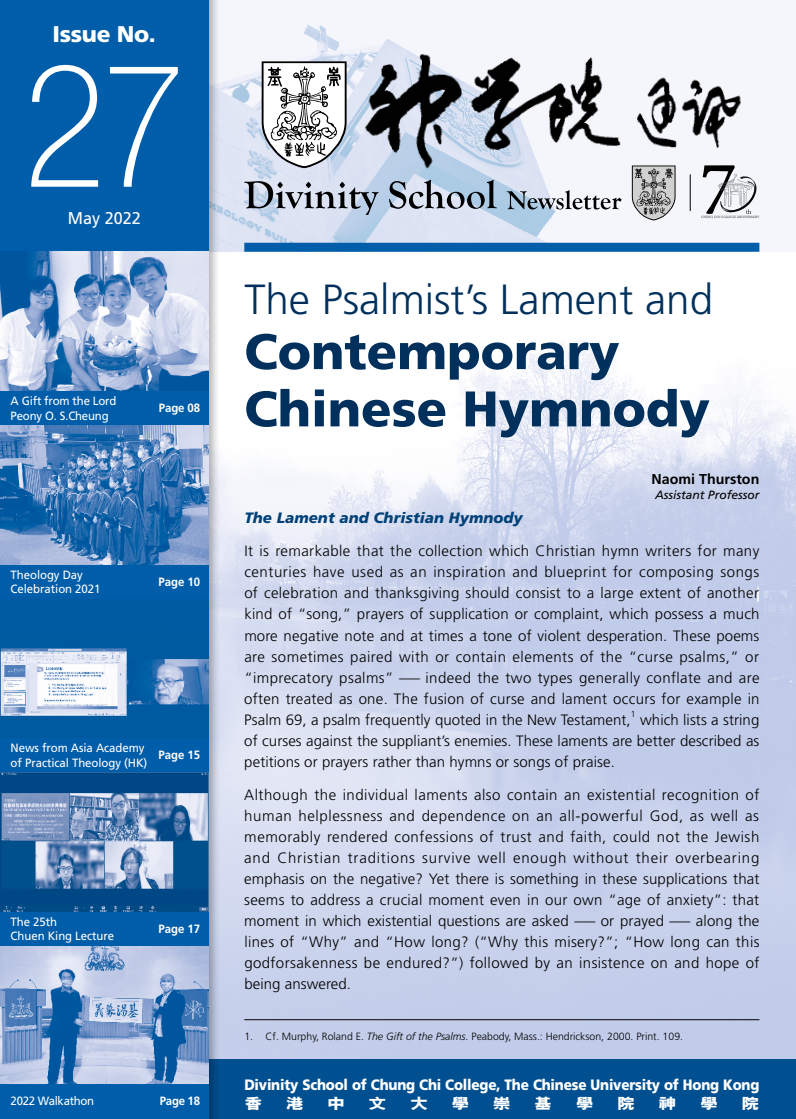
<style>
.page{position:relative;width:796px;height:1119px;background:#fff}
.page>*{position:absolute;margin:0;border:0;box-sizing:border-box;transform-origin:0 0}
.t1{font:100 condensed 172.05px "Helvetica Neue";color:#fff}
.t2{font:900 49.95px/57.3px "Frutiger";color:#00305b}
.t3{font:300 42.15px "Frutiger";color:#00305b}
.t4{font:900 22.65px "Frutiger";letter-spacing:-.015em;color:#fff}
.t5{font:16.95px "Frutiger";color:#fff;scale:.95 1}
.t6{font:300 15px/21px "Frutiger";letter-spacing:.005em;color:#000;text-align:justify}
.t7{font:900 15px "Frutiger";letter-spacing:-.015em;color:#fff;scale:.9 1}
.t8{font:italic 900 15px "Frutiger";letter-spacing:.005em;color:#004177}
.t9{font:800 15px "M Hei HK";color:#fff;scale:1.2 1}
.t10{font:700 14.25px "Frutiger";color:#000}
.t11{font:12px/14.4px "Frutiger";letter-spacing:-.005em;color:#fff;scale:.95 1}
.t12{font:700 12px "Frutiger";letter-spacing:-.005em;color:#fff;scale:.95 1}
.t13{font:italic 12px "Frutiger";color:#000}
.t14{font:12px "Frutiger";letter-spacing:-.025em;color:#fff;scale:.95 1}
.t15{font:300 10.5px "Frutiger";color:#000}
.t16{font:300 8.7px "Frutiger";color:#000}
.s1{font-style:italic}
</style>
<div class="page">
<img style="left:220px;top:251px;width:575px;height:808px">
<div style="left:0;top:1059px;width:795px;height:59px;background:#004f91"></div>
<div style="left:161px;top:0;width:634px;height:251px;background:#f4f6fc"></div>
<img style="left:220px;top:24px;width:448px;height:227px">
<div style="left:0;top:0;width:220px;height:1118px;background:#000;opacity:.3"></div>
<div style="left:0;top:0;width:208px;height:1118px;background:#005da9"></div>
<img style="left:0;top:251px;width:208px;height:140px">
<img style="left:0;top:425px;width:208px;height:140px">
<img style="left:0;top:648px;width:208px;height:68px">
<img style="left:0;top:946px;width:208px;height:138px">
<svg style="left:0;top:772px;width:208px;height:140px;background:#4c7baa"></svg>
<div style="left:244px;top:243px;width:515px;height:9px;background:#005da9"></div>
<hr style="left:244px;top:1019px;width:515px;height:1px;background:#000">
<svg style="left:244px;top:180px;width:377px;height:35px;background:#acb6c4"></svg>
<img style="left:352px;top:31px;width:389px;height:142px">
<svg style="left:261px;top:61px;width:85px;height:107px"></svg>
<svg style="left:631px;top:165px;width:44px;height:55px;background:#a5a5a6"></svg>
<svg style="left:700px;top:165px;width:58px;height:53px"></svg>
<hr style="left:689px;top:174px;width:1px;height:37px;background:#000">
<h3 class="t4" style="left:53px;top:20px;width:105px">Issue No.</h3>
<h1 class="t1" style="left:23px;top:30px;width:163px">27</h1>
<p class="t5" style="left:68px;top:208px;width:78px">May 2022</p>
<p class="t11" style="left:11px;top:394px;width:113px">A Gift from the Lord<br>Peony O. S.Cheung</p>
<p class="t12" style="left:159px;top:401px;width:45px">Page 08</p>
<p class="t11" style="left:11px;top:567px;width:96px">Theology Day<br>Celebration 2021</p>
<p class="t12" style="left:158px;top:574px;width:45px">Page 10</p>
<p class="t11" style="left:11px;top:741px;width:145px">News from Asia Academy of Practical Theology (HK)</p>
<p class="t12" style="left:158px;top:748px;width:45px">Page 15</p>
<p class="t11" style="left:11px;top:914px;width:110px">The 25th<br>Chuen King Lecture</p>
<p class="t12" style="left:158px;top:921px;width:45px">Page 17</p>
<h3 class="t3" style="left:244px;top:275px;width:470px">The Psalmist’s Lament and</h3>
<h2 class="t2" style="left:244px;top:323px;width:467px">Contemporary<br>Chinese Hymnody</h2>
<p class="t10" style="left:651px;top:471px;width:109px">Naomi Thurston</p>
<p class="t13" style="left:655px;top:487px;width:106px">Assistant Professor</p>
<p class="t8" style="left:244px;top:508px;width:280px">The Lament and Christian Hymnody</p>
<p class="t6" style="left:244px;top:541px;width:516px">It is remarkable that the collection which Christian hymn writers for many centuries have used as an inspiration and blueprint for composing songs of celebration and thanksgiving should consist to a large extent of another kind of “song,” prayers of supplication or complaint, which possess a much more negative note and at times a tone of violent desperation. These poems are sometimes paired with or contain elements of the “curse psalms,” or “imprecatory psalms” — indeed the two types generally conflate and are often treated as one. The fusion of curse and lament occurs for example in Psalm 69, a psalm frequently quoted in the New Testament,</p>
<p class="t16" style="left:630px;top:709px;width:6px">1</p>
<p class="t6" style="left:244px;top:709px;width:516px;text-indent:395px">which lists a string of curses against the suppliant’s enemies. These laments are better described as petitions or prayers rather than hymns or songs of praise.</p>
<p class="t6" style="left:244px;top:784px;width:516px">Although the individual laments also contain an existential recognition of human helplessness and dependence on an all-powerful God, as well as memorably rendered confessions of trust and faith, could not the Jewish and Christian traditions survive well enough without their overbearing emphasis on the negative? Yet there is something in these supplications that seems to address a crucial moment even in our own “age of anxiety”: that moment in which existential questions are asked — or prayed — along the lines of “Why” and “How long? (“Why this misery?”; “How long can this godforsakenness be endured?”) followed by an insistence on and hope of being answered.</p>
<p class="t15" style="left:244px;top:1029px;width:440px">1. Cf. Murphy, Roland E. <span class="s1">The Gift of the Psalms</span>. Peabody, Mass.: Hendrickson, 2000. Print. 109.</p>
<p class="t7" style="left:244px;top:1075px;width:573px">Divinity School of Chung Chi College, The Chinese University of Hong Kong</p>
<p class="t14" style="left:11px;top:1093px;width:89px">2022 Walkathon</p>
<p class="t12" style="left:160px;top:1093px;width:44px">Page 18</p>
<p class="t9" style="left:244px;top:1096px;width:16px">香</p>
<p class="t9" style="left:285px;top:1096px;width:16px">港</p>
<p class="t9" style="left:327px;top:1096px;width:16px">中</p>
<p class="t9" style="left:368px;top:1096px;width:16px">文</p>
<p class="t9" style="left:410px;top:1096px;width:16px">大</p>
<p class="t9" style="left:451px;top:1096px;width:16px">學</p>
<p class="t9" style="left:492px;top:1096px;width:16px">崇</p>
<p class="t9" style="left:534px;top:1096px;width:16px">基</p>
<p class="t9" style="left:575px;top:1096px;width:16px">學</p>
<p class="t9" style="left:616px;top:1096px;width:17px">院</p>
<p class="t9" style="left:658px;top:1096px;width:16px">神</p>
<p class="t9" style="left:699px;top:1096px;width:16px">學</p>
<p class="t9" style="left:741px;top:1096px;width:16px">院</p>
</div>
